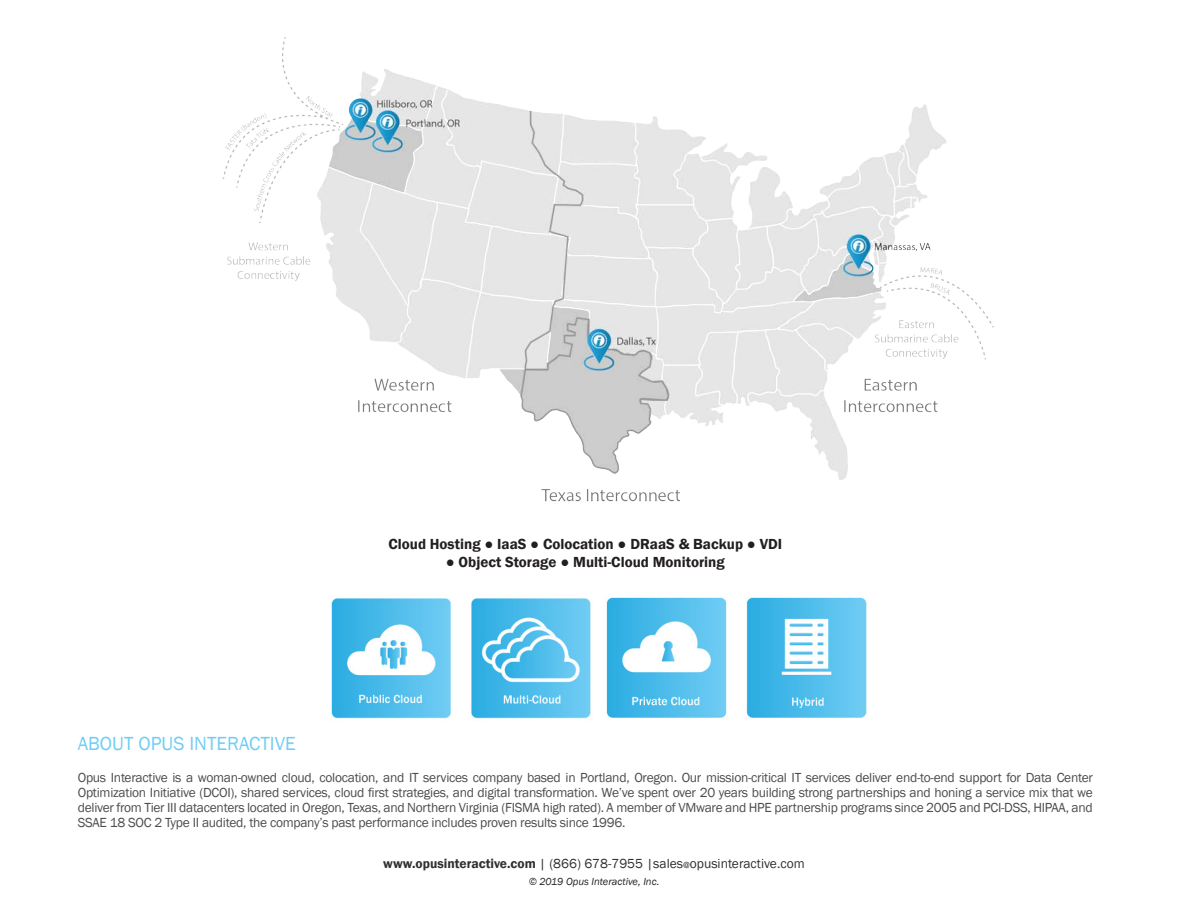
<style>
.page{position:relative;width:1188px;height:918px;background:#fff}
.page>*{position:absolute;margin:0;border:0;box-sizing:border-box;transform-origin:0 0}
.t1{font:19.5px "Franklin Gothic";color:#6fcef4}
.t2{font:600 15px "Franklin Gothic";color:#231f20}
.t3{font:13.5px/15px "Franklin Gothic";letter-spacing:-.02em;color:#4b4c4d;text-align:justify}
.t4{font:13.5px "Franklin Gothic";color:#2f2f34}
.t5{font:italic 10.5px "Franklin Gothic";color:#231f20}
.s1{font-weight:600}
.s2{font-size:9px}
</style>
<div class="page">
<img style="left:222px;top:38px;width:772px;height:464px">
<img style="left:331px;top:598px;width:260px;height:121px">
<img style="left:606px;top:597px;width:261px;height:121px">
<p class="t2" style="left:389px;top:534px;width:395px">Cloud Hosting ● IaaS ● Colocation ● DRaaS &amp; Backup ● VDI</p>
<p class="t2" style="left:446px;top:552px;width:280px">● Object Storage ● Multi-Cloud Monitoring</p>
<p class="t1" style="left:78px;top:732px;width:220px">ABOUT OPUS INTERACTIVE</p>
<p class="t3" style="left:78px;top:770px;width:1017px">Opus Interactive is a woman-owned cloud, colocation, and IT services company based in Portland, Oregon. Our mission-critical IT services deliver end-to-end support for Data Center Optimization Initiative (DCOI), shared services, cloud first strategies, and digital transformation. We’ve spent over 20 years building strong partnerships and honing a service mix that we deliver from Tier III datacenters located in Oregon, Texas, and Northern Virginia (FISMA high rated). A member of VMware and HPE partnership programs since 2005 and PCI-DSS, HIPAA, and SSAE 18 SOC 2 Type II audited, the company’s past performance includes proven results since 1996.</p>
<p class="t4" style="left:383px;top:856px;width:423px"><span class="s1">www.opusinteractive.com</span> | (866) 678-7955 |sales<span class="s2">@</span>opusinteractive.com</p>
<p class="t5" style="left:529px;top:875px;width:132px">© 2019 Opus Interactive, Inc.</p>
</div>
